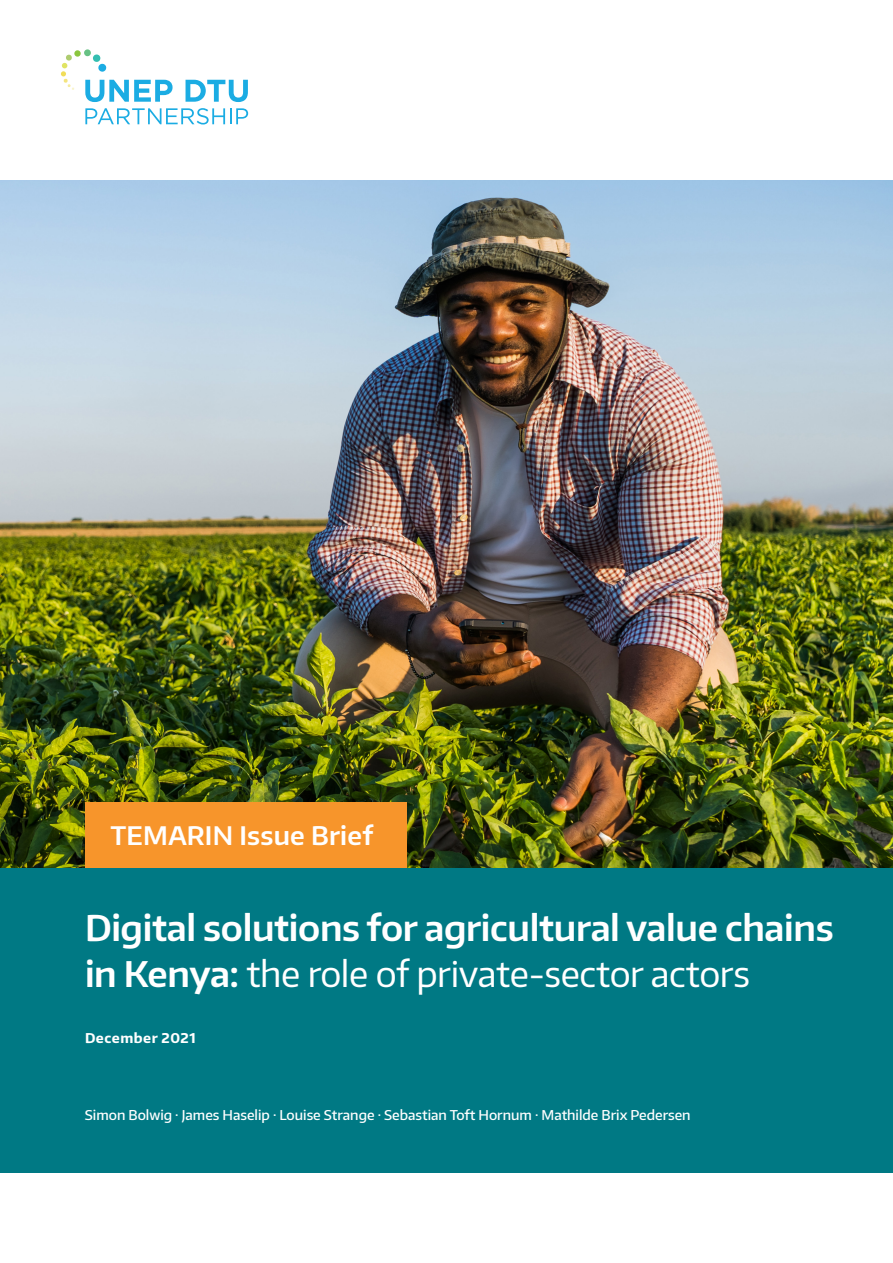
<style>
.page{position:relative;width:893px;height:1263px;background:#fff}
.page>*{position:absolute;margin:0;border:0;box-sizing:border-box;transform-origin:0 0}
.TEMARIN_Brød{font:600 35.25px/46.5px "Encode Sans";letter-spacing:-.01em;color:#fff}
.TEMARIN_Brød-2{font:600 25.5px "Encode Sans";letter-spacing:.01em;color:#fff}
.UNderrubrik{font:500 13.5px "Encode Sans";color:#fff}
.Klumme{font:700 13.5px "Encode Sans";letter-spacing:.04em;color:#fff}
.s1{font-weight:400}
</style>
<div class="page">
<img style="left:0;top:181px;width:893px;height:687px">
<svg style="left:186px;top:80px;width:62px;height:22px"></svg>
<svg style="left:85px;top:108px;width:163px;height:17px"></svg>
<svg style="left:61px;top:49px;width:112px;height:53px"></svg>
<div style="left:85px;top:802px;width:321px;height:70px;background:#f7952b"></div>
<div style="left:0;top:868px;width:893px;height:305px;background:#007984"></div>
<p class="TEMARIN_Brød-2" style="left:110px;top:819px;width:264px">TEMARIN Issue Brief</p>
<p class="TEMARIN_Brød" style="left:85px;top:903px;width:750px">Digital solutions for agricultural value chains in Kenya: <span class="s1">the role of private-sector actors</span></p>
<p class="Klumme" style="left:85px;top:1029px;width:112px">December 2021</p>
<p class="UNderrubrik" style="left:85px;top:1106px;width:607px">Simon Bolwig · James Haselip · Louise Strange · Sebastian Toft Hornum · Mathilde Brix Pedersen</p>
</div>
